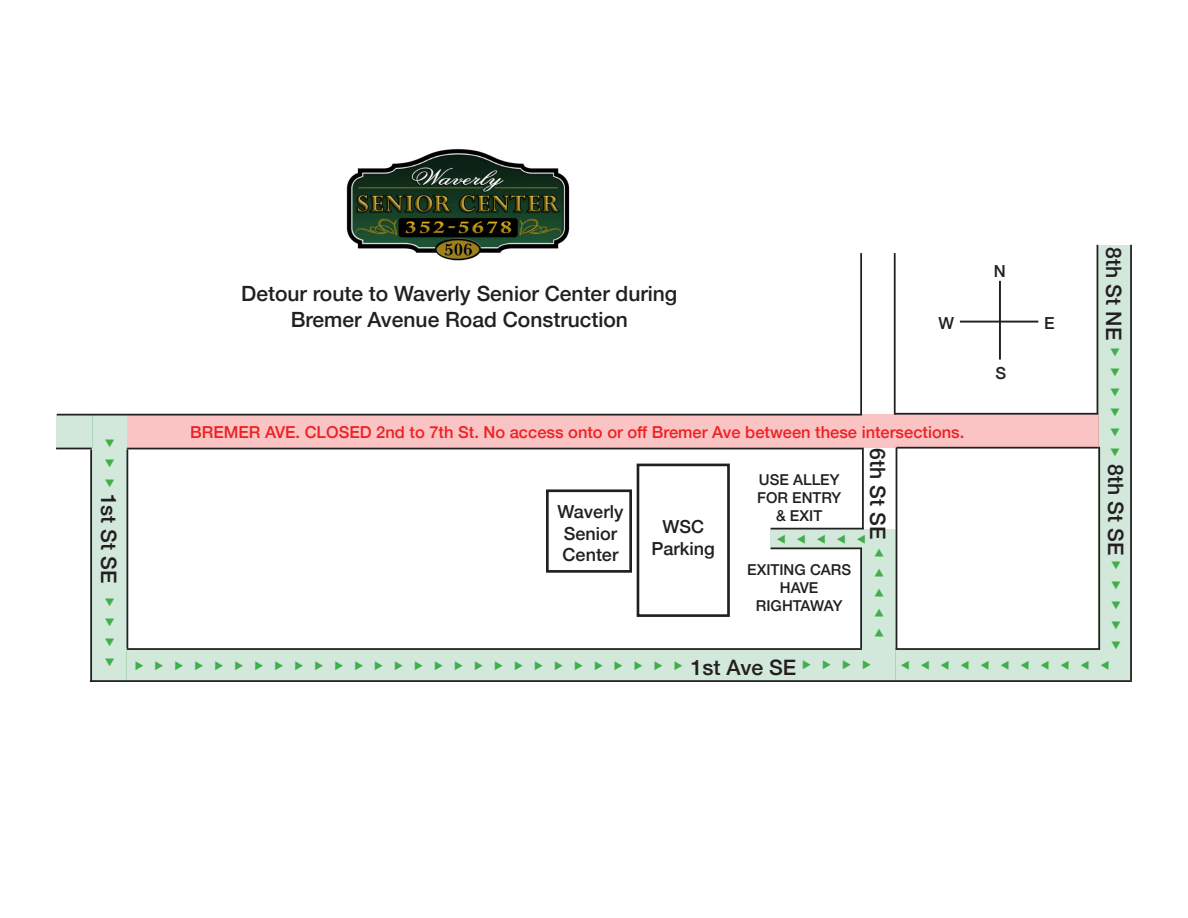
<style>
.page{position:relative;width:1188px;height:918px;background:#fff}
.page>*{position:absolute;margin:0;border:0;box-sizing:border-box;transform-origin:0 0}
.t1{font:500 21.3px "Helvetica Neue";color:#231f20}
.t2{font:500 21px "Helvetica Neue";color:#231f20}
.t3{font:500 18px "Helvetica Neue";color:#231f20}
.t4{font:500 16.65px "Helvetica Neue";color:#231f20}
.t5{font:500 16.5px "Helvetica Neue";color:#ee2123}
.t6{font:500 15px/18px "Helvetica Neue";color:#231f20;text-align:center}
.t7{font:10.65px "Wingdings 3";color:#40ae49}
</style>
<div class="page">
<div style="left:1098px;top:245px;width:33px;height:435px;background:#d1e8db"></div>
<div style="left:92px;top:415px;width:35px;height:265px;background:#d1e8db"></div>
<div style="left:862px;top:529px;width:34px;height:151px;background:#d1e8db"></div>
<div style="left:126px;top:649px;width:736px;height:33px;background:#d1e8db"></div>
<div style="left:56px;top:415px;width:36px;height:33px;background:#d1e8db"></div>
<div style="left:771px;top:529px;width:91px;height:19px;background:#d1e8db"></div>
<div style="left:896px;top:649px;width:202px;height:33px;background:#d1e8db"></div>
<div style="left:127px;top:414px;width:971px;height:34px;background:#fac3c4"></div>
<div style="left:546px;top:489px;width:86px;height:84px;border:3px solid #231f20"></div>
<hr style="left:1097px;top:245px;width:1px;height:169px;background:#231f20">
<hr style="left:1098px;top:447px;width:2px;height:202px;background:#231f20">
<hr style="left:860px;top:253px;width:2px;height:162px;background:#231f20">
<hr style="left:862px;top:448px;width:2px;height:81px;background:#231f20">
<hr style="left:860px;top:548px;width:2px;height:100px;background:#231f20">
<hr style="left:90px;top:450px;width:2px;height:231px;background:#231f20">
<hr style="left:127px;top:648px;width:735px;height:2px;background:#231f20">
<hr style="left:896px;top:648px;width:204px;height:2px;background:#231f20">
<hr style="left:90px;top:680px;width:1040px;height:2px;background:#231f20">
<hr style="left:1130px;top:245px;width:2px;height:437px;background:#231f20">
<hr style="left:894px;top:253px;width:2px;height:162px;background:#231f20">
<hr style="left:896px;top:448px;width:1px;height:201px;background:#231f20">
<hr style="left:127px;top:450px;width:1px;height:199px;background:#231f20">
<hr style="left:127px;top:448px;width:735px;height:1px;background:#231f20">
<hr style="left:56px;top:448px;width:36px;height:1px;background:#231f20">
<hr style="left:896px;top:447px;width:202px;height:2px;background:#231f20">
<hr style="left:57px;top:414px;width:805px;height:2px;background:#231f20">
<hr style="left:895px;top:413px;width:203px;height:2px;background:#231f20">
<hr style="left:771px;top:528px;width:93px;height:2px;background:#231f20">
<hr style="left:771px;top:547px;width:91px;height:2px;background:#231f20">
<div style="left:637px;top:464px;width:93px;height:153px;border:3px solid #231f20"></div>
<hr style="left:999px;top:281px;width:2px;height:79px;background:#231f20">
<hr style="left:960px;top:321px;width:78px;height:2px;background:#231f20">
<img style="left:346px;top:148px;width:224px;height:113px">
<p class="t7" style="left:104px;top:488px;width:51px;rotate:-90deg">▼ ▼ ▼</p>
<p class="t1" style="left:126px;top:494px;width:91px;rotate:90deg">1st St SE</p>
<p class="t7" style="left:104px;top:667px;width:71px;rotate:-90deg">▼ ▼ ▼ ▼</p>
<p class="t2" style="left:241px;top:277px;width:438px">Detour route to Waverly Senior Center during</p>
<p class="t2" style="left:291px;top:302px;width:339px">Bremer Avenue Road Construction</p>
<p class="t4" style="left:939px;top:309px;width:17px">W</p>
<p class="t5" style="left:190px;top:419px;width:776px">BREMER AVE. CLOSED 2nd to 7th St. No access onto or off Bremer Ave between these intersections.</p>
<p class="t3" style="left:558px;top:497px;width:67px">Waverly</p>
<p class="t3" style="left:564px;top:519px;width:55px">Senior</p>
<p class="t3" style="left:563px;top:540px;width:57px">Center</p>
<p class="t3" style="left:662px;top:512px;width:43px">WSC</p>
<p class="t3" style="left:652px;top:534px;width:65px">Parking</p>
<p class="t1" style="left:895px;top:448px;width:92px;rotate:90deg">6th St SE</p>
<p class="t6" style="left:759px;top:470px;width:82px">USE ALLEY</p>
<p class="t6" style="left:757px;top:488px;width:85px">FOR ENTRY &amp; EXIT</p>
<p class="t7" style="left:776px;top:533px;width:91px">▼ ▼ ▼ ▼ ▼</p>
<p class="t6" style="left:747px;top:560px;width:105px">EXITING CARS<br>HAVE</p>
<p class="t6" style="left:756px;top:596px;width:88px">RIGHTAWAY</p>
<p class="t7" style="left:885px;top:548px;width:91px;rotate:90deg">▼ ▼ ▼ ▼ ▼</p>
<p class="t4" style="left:994px;top:258px;width:13px">N</p>
<p class="t4" style="left:996px;top:360px;width:12px">S</p>
<p class="t4" style="left:1044px;top:309px;width:12px">E</p>
<p class="t1" style="left:1131px;top:247px;width:94px;rotate:90deg">8th St NE</p>
<p class="t7" style="left:1109px;top:457px;width:111px;rotate:-90deg">▼ ▼ ▼ ▼ ▼ ▼</p>
<p class="t1" style="left:1133px;top:464px;width:92px;rotate:90deg">8th St SE</p>
<p class="t7" style="left:1110px;top:650px;width:91px;rotate:-90deg">▼ ▼ ▼ ▼ ▼</p>
<p class="t1" style="left:691px;top:651px;width:107px">1st Ave SE</p>
<p class="t7" style="left:683px;top:672px;width:550px;rotate:-180deg">▼ ▼ ▼ ▼ ▼ ▼ ▼ ▼ ▼ ▼ ▼ ▼ ▼ ▼ ▼ ▼ ▼ ▼ ▼ ▼ ▼ ▼ ▼ ▼ ▼ ▼ ▼ ▼</p>
<p class="t7" style="left:871px;top:671px;width:71px;rotate:-180deg">▼ ▼ ▼ ▼</p>
<p class="t7" style="left:900px;top:659px;width:211px">▼ ▼ ▼ ▼ ▼ ▼ ▼ ▼ ▼ ▼ ▼</p>
</div>
